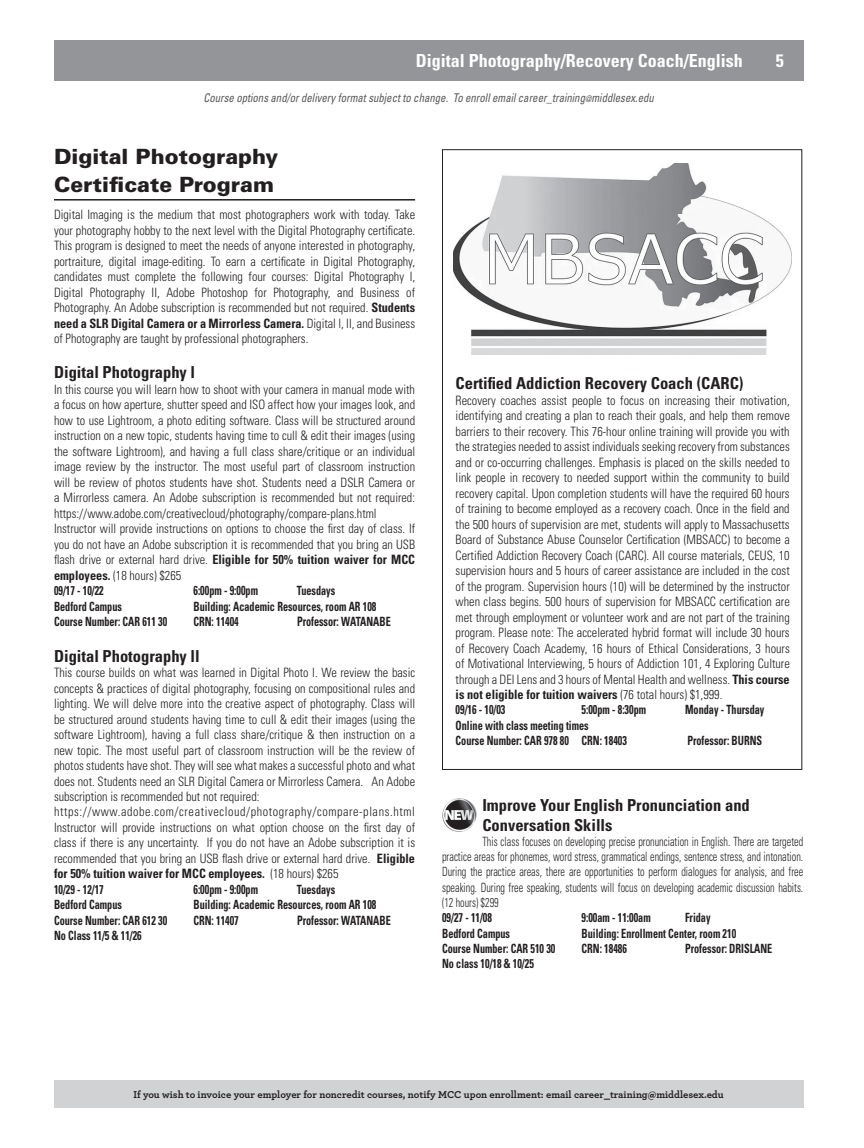
<style>
.page{position:relative;width:864px;height:1148px;background:#fff}
.page>*{position:absolute;margin:0;border:0;box-sizing:border-box;transform-origin:0 0}
.FA2024-NC-HEADER{font:900 21px/28.5px "Univers LT Std";color:#231f20}
.t1{font:700 condensed 18px "Univers LT Std";color:#fff}
.FA2024-NC-TITLE{font:700 condensed 16.5px/19.8px "Univers LT Std";color:#231f20}
.FA2024-NC-DTP{font:700 condensed 13.05px "Univers LT Std";color:#231f20;scale:.79 1}
.FA2024-NC-BODY{font:300 condensed 12.9px/15.5px "Univers LT Std";color:#231f20;text-align:justify;scale:.95 1}
.FA2024-NC-DTP-2{font:700 condensed 12.75px "Univers LT Std";color:#231f20;scale:.8 1}
.FA2024-NC-DTP-3{font:300 condensed 12.75px/15.3px "Univers LT Std";color:#231f20;text-align:justify;scale:.8 1}
.F2017-early_morning{font:italic condensed 12px "Univers LT Std";color:#57585a;scale:.9 1}
.t2{font:700 10.5px "Archer Pro";color:#231f20}
.s1{font-size:9px}
.s2{font-weight:700}
.s3{font-size:12.75px}
</style>
<div class="page">
<div style="left:54px;top:1080px;width:749px;height:27px;background:#d1d2d4"></div>
<div style="left:54px;top:40px;width:749px;height:41px;background:#939598"></div>
<hr style="left:54px;top:199px;width:361px;height:1px;background:#231f20">
<img style="left:454px;top:164px;width:337px;height:190px">
<img style="left:442px;top:798px;width:34px;height:33px">
<p class="t1" style="left:416px;top:50px;width:329px">Digital Photography/Recovery Coach/English</p>
<p class="t1" style="left:776px;top:50px;width:9px">5</p>
<p class="F2017-early_morning" style="left:203px;top:90px;width:502px">Course options and/or delivery format subject to change. To enroll email career_training<span class="s1">@</span>middlesex.edu</p>
<p class="FA2024-NC-HEADER" style="left:54px;top:142px;width:226px">Digital Photography<br>Certificate Program</p>
<p class="FA2024-NC-BODY" style="left:54px;top:207px;width:382px">Digital Imaging is the medium that most photographers work with today. Take your photography hobby to the next level with the Digital Photography certificate.<br>This program is designed to meet the needs of anyone interested in photography, portraiture, digital image-editing. To earn a certificate in Digital Photography, candidates must complete the following four courses: Digital Photography I, Digital Photography II, Adobe Photoshop for Photography, and Business of Photography. An Adobe subscription is recommended but not required. <span class="s2">Students need a SLR Digital Camera or a Mirrorless Camera.</span> Digital l, ll, and Business of Photography are taught by professional photographers.</p>
<p class="FA2024-NC-TITLE" style="left:54px;top:362px;width:143px">Digital Photography l</p>
<p class="FA2024-NC-BODY" style="left:54px;top:382px;width:382px">In this course you will learn how to shoot with your camera in manual mode with a focus on how aperture, shutter speed and ISO affect how your images look, and how to use Lightroom, a photo editing software. Class will be structured around instruction on a new topic, students having time to cull &amp; edit their images (using the software Lightroom), and having a full class share/critique or an individual image review by the instructor. The most useful part of classroom instruction will be review of photos students have shot. Students need a DSLR Camera or a Mirrorless camera. An Adobe subscription is recommended but not required: https://www.adobe.com/creativecloud/photography/compare-plans.html</p>
<p class="FA2024-NC-BODY" style="left:54px;top:521px;width:382px">Instructor will provide instructions on options to choose the first day of class. If you do not have an Adobe subscription it is recommended that you bring an USB flash drive or external hard drive. <span class="s2">Eligible for 50% tuition waiver for MCC employees.</span> (18 hours) $265</p>
<p class="FA2024-NC-DTP-2" style="left:54px;top:583px;width:64px">09/17 - 10/22</p>
<p class="FA2024-NC-DTP" style="left:194px;top:583px;width:83px">6:00pm - 9:00pm</p>
<p class="FA2024-NC-DTP-2" style="left:297px;top:583px;width:49px">Tuesdays</p>
<p class="FA2024-NC-DTP-2" style="left:54px;top:598px;width:86px">Bedford Campus</p>
<p class="FA2024-NC-DTP-2" style="left:193px;top:598px;width:230px">Building: Academic Resources, room AR 108</p>
<p class="FA2024-NC-DTP-2" style="left:54px;top:614px;width:143px">Course Number: CAR 611 30</p>
<p class="FA2024-NC-DTP-2" style="left:193px;top:614px;width:58px">CRN: 11404</p>
<p class="FA2024-NC-DTP" style="left:297px;top:613px;width:120px">Professor: <span class="s3">WATANABE</span></p>
<p class="FA2024-NC-TITLE" style="left:54px;top:645px;width:147px">Digital Photography ll</p>
<p class="FA2024-NC-BODY" style="left:54px;top:665px;width:382px">This course builds on what was learned in Digital Photo l. We review the basic concepts &amp; practices of digital photography, focusing on compositional rules and lighting. We will delve more into the creative aspect of photography. Class will be structured around students having time to cull &amp; edit their images (using the software Lightroom), having a full class share/critique &amp; then instruction on a new topic. The most useful part of classroom instruction will be the review of photos students have shot. They will see what makes a successful photo and what does not. Students need an SLR Digital Camera or Mirrorless Camera. An Adobe subscription is recommended but not required:</p>
<p class="FA2024-NC-BODY" style="left:54px;top:804px;width:382px">https://www.adobe.com/creativecloud/photography/compare-plans.html Instructor will provide instructions on what option choose on the first day of class if there is any uncertainty. If you do not have an Adobe subscription it is recommended that you bring an USB flash drive or external hard drive. <span class="s2">Eligible for 50% tuition waiver for MCC employees.</span> (18 hours) $265</p>
<p class="FA2024-NC-DTP-2" style="left:54px;top:881px;width:64px">10/29 - 12/17</p>
<p class="FA2024-NC-DTP" style="left:194px;top:881px;width:83px">6:00pm - 9:00pm</p>
<p class="FA2024-NC-DTP-2" style="left:297px;top:881px;width:49px">Tuesdays</p>
<p class="FA2024-NC-DTP-2" style="left:54px;top:897px;width:86px">Bedford Campus</p>
<p class="FA2024-NC-DTP-2" style="left:193px;top:897px;width:230px">Building: Academic Resources, room AR 108</p>
<p class="FA2024-NC-DTP-2" style="left:54px;top:912px;width:143px">Course Number: CAR 612 30</p>
<p class="FA2024-NC-DTP-2" style="left:193px;top:912px;width:58px">CRN: 11407</p>
<p class="FA2024-NC-DTP" style="left:297px;top:912px;width:120px">Professor: <span class="s3">WATANABE</span></p>
<p class="FA2024-NC-DTP-2" style="left:54px;top:928px;width:111px">No Class 11/5 &amp; 11/26</p>
<p class="FA2024-NC-TITLE" style="left:456px;top:373px;width:289px">Certified Addiction Recovery Coach (CARC)</p>
<p class="FA2024-NC-BODY" style="left:456px;top:392px;width:353px">Recovery coaches assist people to focus on increasing their motivation, identifying and creating a plan to reach their goals, and help them remove barriers to their recovery. This 76-hour online training will provide you with the strategies needed to assist individuals seeking recovery from substances and or co-occurring challenges. Emphasis is placed on the skills needed to link people in recovery to needed support within the community to build recovery capital. Upon completion students will have the required 60 hours of training to become employed as a recovery coach. Once in the field and the 500 hours of supervision are met, students will apply to Massachusetts Board of Substance Abuse Counselor Certification (MBSACC) to become a Certified Addiction Recovery Coach (CARC). All course materials, CEUS, 10 supervision hours and 5 hours of career assistance are included in the cost of the program. Supervision hours (10) will be determined by the instructor when class begins. 500 hours of supervision for MBSACC certification are met through employment or volunteer work and are not part of the training program. Please note: The accelerated hybrid format will include 30 hours of Recovery Coach Academy, 16 hours of Ethical Considerations, 3 hours of Motivational Interviewing, 5 hours of Addiction 101, 4 Exploring Culture through a DEI Lens and 3 hours of Mental Health and wellness. <span class="s2">This course is not eligible for tuition waivers</span> (76 total hours) $1,999.</p>
<p class="FA2024-NC-DTP-2" style="left:456px;top:702px;width:64px">09/16 - 10/03</p>
<p class="FA2024-NC-DTP-2" style="left:582px;top:702px;width:82px">5:00pm - 8:30pm</p>
<p class="FA2024-NC-DTP-2" style="left:685px;top:702px;width:101px">Monday - Thursday</p>
<p class="FA2024-NC-DTP-2" style="left:456px;top:717px;width:168px">Online with class meeting times</p>
<p class="FA2024-NC-DTP-2" style="left:456px;top:732px;width:216px">Course Number: CAR 978 80 CRN: 18403</p>
<p class="FA2024-NC-DTP-2" style="left:687px;top:732px;width:95px">Professor: BURNS</p>
<p class="FA2024-NC-TITLE" style="left:482px;top:795px;width:269px">Improve Your English Pronunciation and<br>Conversation Skills</p>
<p class="FA2024-NC-DTP-3" style="left:442px;top:833px;width:453px;text-indent:40px">This class focuses on developing precise pronunciation in English. There are targeted practice areas for phonemes, word stress, grammatical endings, sentence stress, and intonation.<br>During the practice areas, there are opportunities to perform dialogues for analysis, and free speaking. During free speaking, students will focus on developing academic discussion habits. (12 hours) $299</p>
<p class="FA2024-NC-DTP-2" style="left:442px;top:910px;width:64px">09/27 - 11/08</p>
<p class="FA2024-NC-DTP-2" style="left:582px;top:910px;width:88px">9:00am - 11:00am</p>
<p class="FA2024-NC-DTP-2" style="left:685px;top:910px;width:33px">Friday</p>
<p class="FA2024-NC-DTP-2" style="left:442px;top:925px;width:86px">Bedford Campus</p>
<p class="FA2024-NC-DTP-2" style="left:582px;top:925px;width:195px">Building: Enrollment Center, room 210</p>
<p class="FA2024-NC-DTP-2" style="left:442px;top:940px;width:143px">Course Number: CAR 510 30</p>
<p class="FA2024-NC-DTP-2" style="left:582px;top:940px;width:58px">CRN: 18486</p>
<p class="FA2024-NC-DTP-2" style="left:685px;top:940px;width:111px">Professor: DRISLANE</p>
<p class="FA2024-NC-DTP-2" style="left:442px;top:956px;width:116px">No class 10/18 &amp; 10/25</p>
<p class="t2" style="left:133px;top:1086px;width:592px">If you wish to invoice your employer for noncredit courses, notify MCC upon enrollment: email career_training@middlesex.edu</p>
</div>
